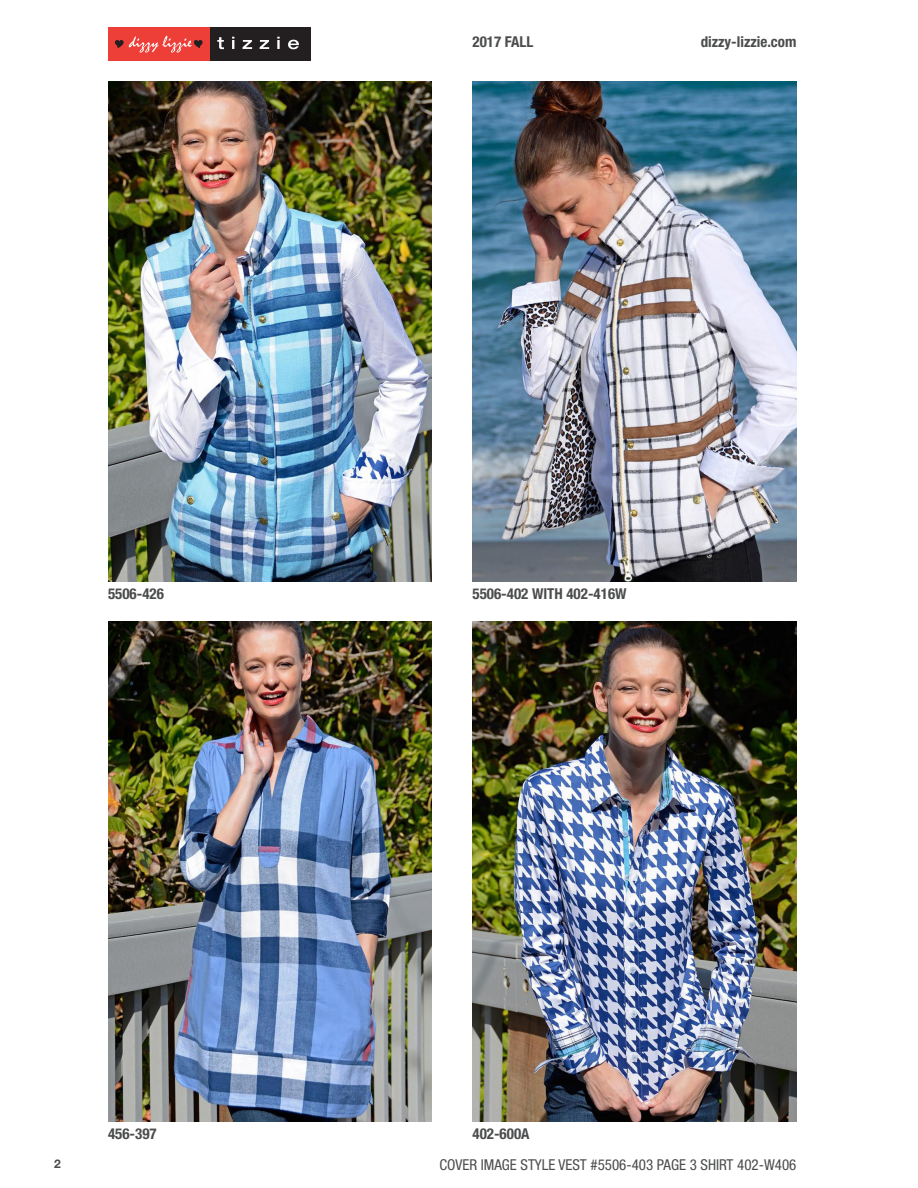
<style>
.page{position:relative;width:918px;height:1188px;background:#fff}
.page>*{position:absolute;margin:0;border:0;box-sizing:border-box;transform-origin:0 0}
.t1{font:700 condensed 15px "Helvetica Neue LT Std";color:#4b4c4d}
.t2{font:condensed 15px "Helvetica Neue LT Std";color:#4b4c4d}
.t3{font:700 12px "Helvetica Neue LT Std";color:#4b4c4d}
</style>
<div class="page">
<div style="left:209px;top:27px;width:101px;height:34px;background:#231f20"></div>
<svg style="left:217px;top:37px;width:7px;height:12px"></svg>
<svg style="left:232px;top:37px;width:2px;height:12px"></svg>
<svg style="left:243px;top:40px;width:9px;height:9px"></svg>
<svg style="left:260px;top:40px;width:9px;height:9px"></svg>
<svg style="left:277px;top:37px;width:3px;height:12px"></svg>
<svg style="left:288px;top:40px;width:11px;height:9px"></svg>
<div style="left:108px;top:27px;width:101px;height:34px;background:#ee3e38"></div>
<svg style="left:115px;top:36px;width:88px;height:17px"></svg>
<img style="left:472px;top:621px;width:324px;height:501px">
<img style="left:108px;top:81px;width:324px;height:501px">
<img style="left:108px;top:621px;width:324px;height:501px">
<img style="left:472px;top:81px;width:324px;height:501px">
<p class="t1" style="left:472px;top:33px;width:63px">2017 FALL</p>
<p class="t1" style="left:701px;top:33px;width:97px">dizzy-lizzie.com</p>
<p class="t1" style="left:108px;top:584px;width:57px">5506-426</p>
<p class="t1" style="left:472px;top:584px;width:156px">5506-402 WITH 402-416W</p>
<p class="t3" style="left:54px;top:1156px;width:8px">2</p>
<p class="t1" style="left:108px;top:1124px;width:50px">456-397</p>
<p class="t1" style="left:472px;top:1124px;width:59px">402-600A</p>
<p class="t2" style="left:439px;top:1156px;width:359px">COVER IMAGE STYLE VEST #5506-403 PAGE 3 SHIRT 402-W406</p>
</div>
